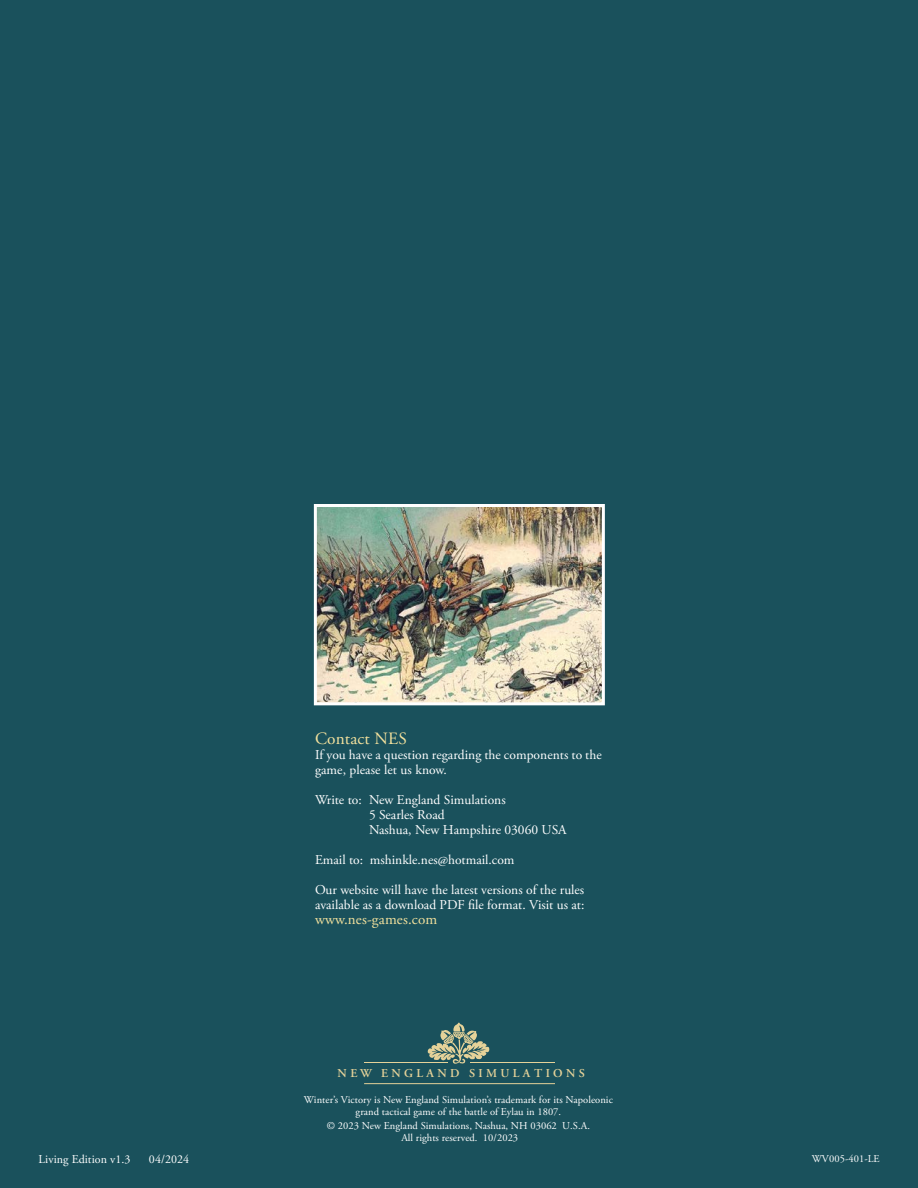
<style>
.page{position:relative;width:918px;height:1188px;background:#1a515c}
.page>*{position:absolute;margin:0;border:0;box-sizing:border-box;transform-origin:0 0}
.t1{font:17.25px "Adobe Garamond Pro";color:#f3e19d}
.t2{font:15px "Adobe Garamond Pro";color:#f3e19d}
.t3{font:13.5px/15px "Adobe Garamond Pro";color:#fff}
.t4{font:12px "Adobe Garamond Pro";letter-spacing:.005em;color:#fff}
.t5{font:600 12px "Adobe Garamond Pro";color:#e5d299}
.t6{font:10.5px/12px "Adobe Garamond Pro";letter-spacing:.005em;color:#fff;text-align:center}
</style>
<div class="page">
<hr style="left:364px;top:1083px;width:191px;height:1px;background:#e5d299">
<svg style="left:428px;top:1022px;width:62px;height:42px"></svg>
<hr style="left:364px;top:1062px;width:83px;height:1px;background:#e5d299">
<hr style="left:471px;top:1062px;width:84px;height:1px;background:#e5d299">
<img style="left:318px;top:508px;width:283px;height:193px">
<div style="left:314px;top:504px;width:291px;height:201px;border:3px solid #fff"></div>
<p class="t1" style="left:315px;top:728px;width:93px">Contact NES</p>
<p class="t3" style="left:315px;top:747px;width:288px">If you have a question regarding the components to the game, please let us know.</p>
<p class="t3" style="left:369px;top:792px;width:199px;text-indent:-54px">Write to: New England Simulations<br>5 Searles Road<br>Nashua, New Hampshire 03060 USA</p>
<p class="t3" style="left:315px;top:852px;width:201px">Email to: mshinkle.nes@hotmail.com</p>
<p class="t3" style="left:315px;top:882px;width:271px">Our website will have the latest versions of the rules available as a download PDF file format. Visit us at:</p>
<p class="t2" style="left:315px;top:910px;width:124px">www.nes-games.com</p>
<p class="t5" style="left:338px;top:1066px;width:249px">N E W E N G L A N D S I M U L A T I O N S</p>
<p class="t6" style="left:304px;top:1094px;width:310px">Winter’s Victory is New England Simulation’s trademark for its Napoleonic grand tactical game of the battle of Eylau in 1807.</p>
<p class="t6" style="left:327px;top:1120px;width:265px">© 2023 New England Simulations, Nashua, NH 03062 U.S.A.<br>All rights reserved. 10/2023</p>
<p class="t4" style="left:39px;top:1152px;width:93px">Living Edition v1.3</p>
<p class="t4" style="left:149px;top:1152px;width:42px">04/2024</p>
<p class="t6" style="left:812px;top:1153px;width:69px">WV005-401-LE</p>
</div>
